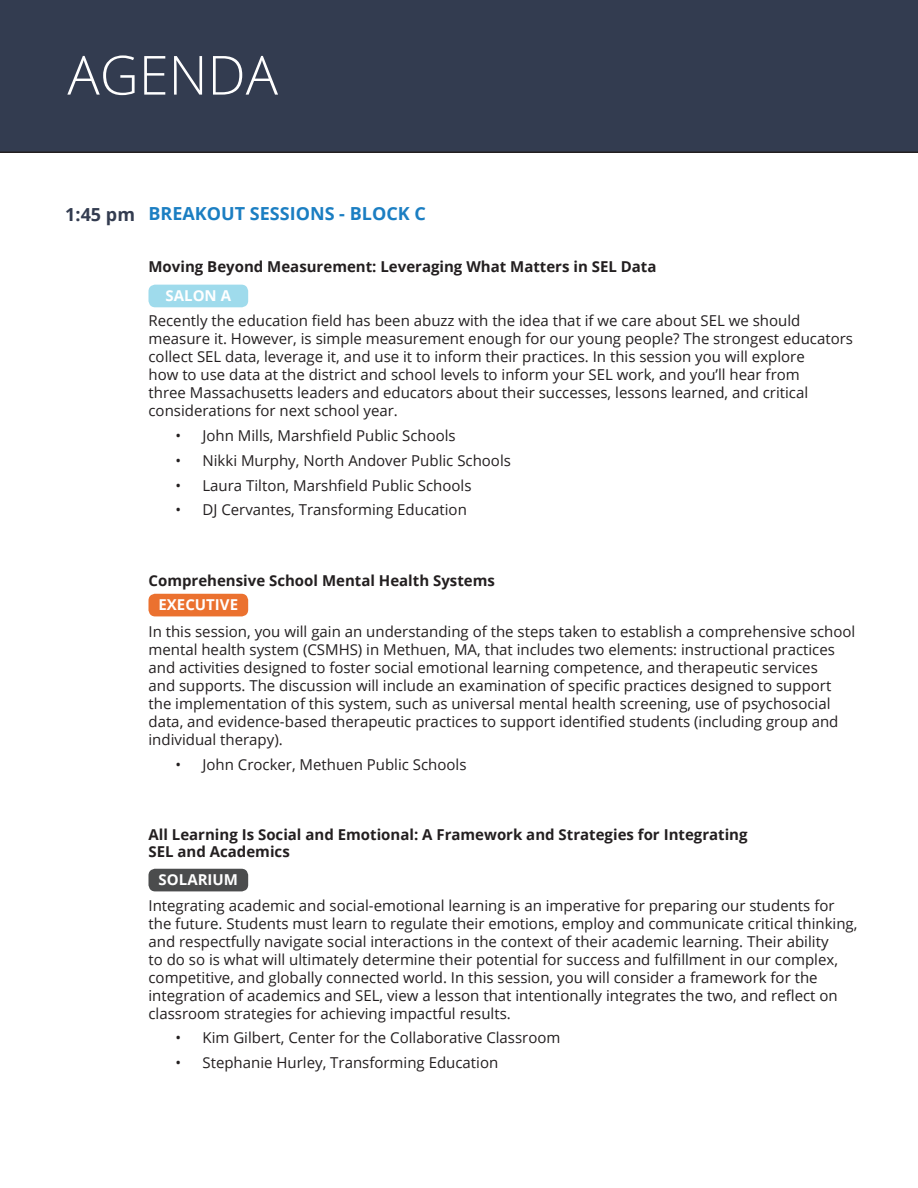
<style>
.page{position:relative;width:918px;height:1188px;background:#fff}
.page>*{position:absolute;margin:0;border:0;box-sizing:border-box;transform-origin:0 0}
.t1{font:300 54px "Open Sans";color:#fff}
.t2{font:700 18px "Open Sans";color:#1b7ec2}
.t3{font:700 18px "Open Sans";color:#333c50}
.t4{font:15px/18px "Open Sans";color:#231f20}
.t5{font:700 15px/16.5px "Open Sans";color:#231f20}
.t6{font:700 15px "Open Sans";color:#fff}
</style>
<div class="page">
<div style="left:0;top:0;width:918px;height:153px;background:#333c50"></div>
<div style="left:148px;top:285px;width:100px;height:22px;background:#9fdbec;border-radius:7px"></div>
<div style="left:148px;top:594px;width:100px;height:22px;background:#eb712f;border-radius:7px"></div>
<div style="left:148px;top:869px;width:100px;height:22px;background:#4b4c4d;border-radius:7px"></div>
<h1 class="t1" style="left:67px;top:38px;width:212px">AGENDA</h1>
<p class="t3" style="left:65px;top:202px;width:71px">1:45 pm</p>
<p class="t2" style="left:148px;top:201px;width:279px">BREAKOUT SESSIONS - BLOCK C</p>
<p class="t5" style="left:148px;top:258px;width:510px">Moving Beyond Measurement: Leveraging What Matters in SEL Data</p>
<p class="t4" style="left:148px;top:312px;width:706px">Recently the education field has been abuzz with the idea that if we care about SEL we should measure it. However, is simple measurement enough for our young people? The strongest educators collect SEL data, leverage it, and use it to inform their practices. In this session you will explore<br>how to use data at the district and school levels to inform your SEL work, and you’ll hear from<br>three Massachusetts leaders and educators about their successes, lessons learned, and critical considerations for next school year.</p>
<p class="t4" style="left:176px;top:426px;width:282px">• John Mills, Marshfield Public Schools</p>
<p class="t4" style="left:176px;top:451px;width:337px">• Nikki Murphy, North Andover Public Schools</p>
<p class="t4" style="left:176px;top:476px;width:297px">• Laura Tilton, Marshfield Public Schools</p>
<p class="t4" style="left:176px;top:501px;width:293px">• DJ Cervantes, Transforming Education</p>
<p class="t6" style="left:166px;top:285px;width:67px">SALON A</p>
<p class="t5" style="left:149px;top:572px;width:348px">Comprehensive School Mental Health Systems</p>
<p class="t4" style="left:149px;top:622px;width:708px">In this session, you will gain an understanding of the steps taken to establish a comprehensive school mental health system (CSMHS) in Methuen, MA, that includes two elements: instructional practices and activities designed to foster social emotional learning competence, and therapeutic services<br>and supports. The discussion will include an examination of specific practices designed to support the implementation of this system, such as universal mental health screening, use of psychosocial data, and evidence-based therapeutic practices to support identified students (including group and individual therapy).</p>
<p class="t4" style="left:176px;top:755px;width:293px">• John Crocker, Methuen Public Schools</p>
<p class="t6" style="left:159px;top:594px;width:81px">EXECUTIVE</p>
<p class="t5" style="left:148px;top:826px;width:601px">All Learning Is Social and Emotional: A Framework and Strategies for Integrating<br>SEL and Academics</p>
<p class="t6" style="left:159px;top:869px;width:81px">SOLARIUM</p>
<p class="t4" style="left:148px;top:896px;width:710px">Integrating academic and social-emotional learning is an imperative for preparing our students for the future. Students must learn to regulate their emotions, employ and communicate critical thinking, and respectfully navigate social interactions in the context of their academic learning. Their ability<br>to do so is what will ultimately determine their potential for success and fulfillment in our complex, competitive, and globally connected world. In this session, you will consider a framework for the integration of academics and SEL, view a lesson that intentionally integrates the two, and reflect on classroom strategies for achieving impactful results.</p>
<p class="t4" style="left:176px;top:1029px;width:386px">• Kim Gilbert, Center for the Collaborative Classroom</p>
<p class="t4" style="left:176px;top:1053px;width:324px">• Stephanie Hurley, Transforming Education</p>
</div>
